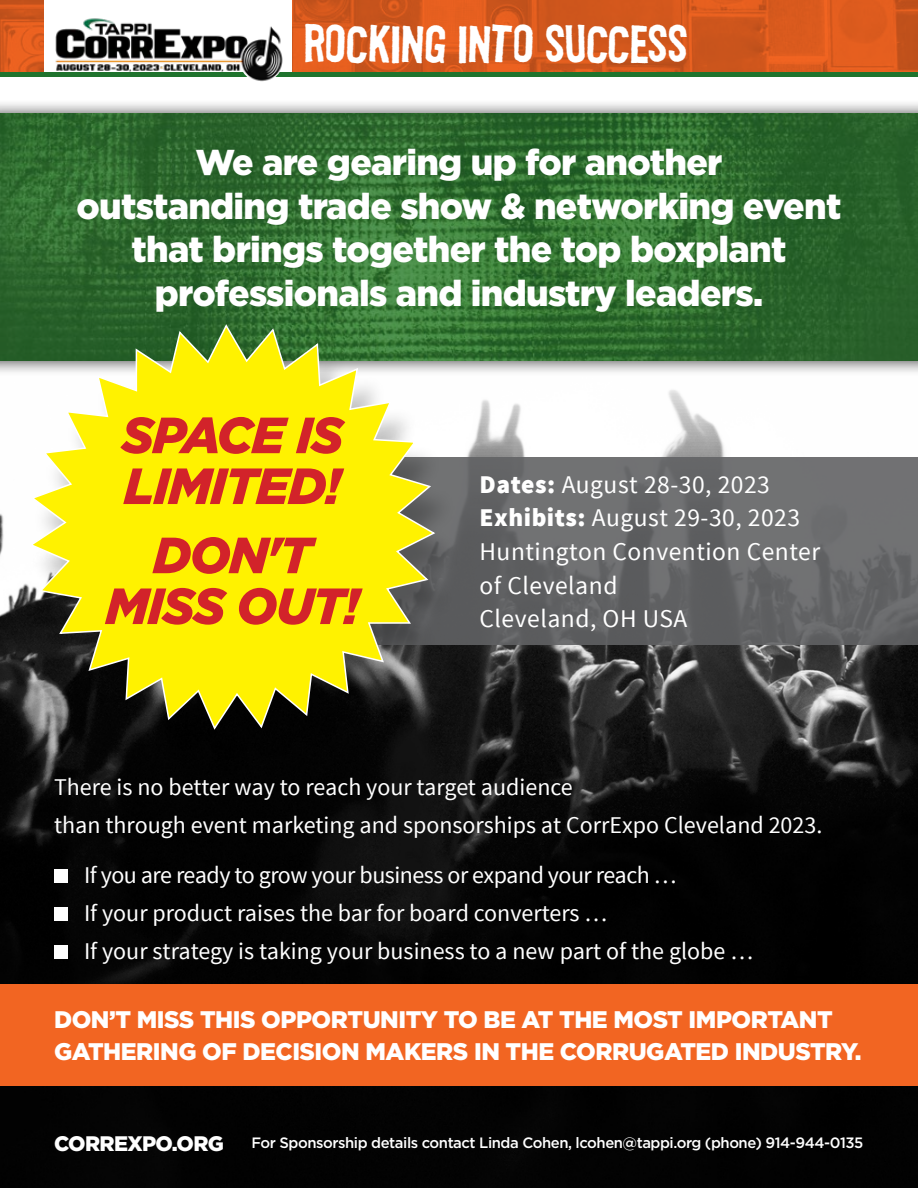
<style>
.page{position:relative;width:918px;height:1188px;background:#fff}
.page>*{position:absolute;margin:0;border:0;box-sizing:border-box;transform-origin:0 0}
.t1{font:italic 900 50.85px/50.8px "Gotham HTF";letter-spacing:-.03em;color:#d2232a}
.t2{font:49.2px "Flyerfonts Hardcore";letter-spacing:.01em;color:#fff}
.t3{font:900 36px/43.5px "Gotham HTF";letter-spacing:-.02em;color:#fff;text-align:center}
.t4{font:25.5px/33.6px "Source Sans Pro";letter-spacing:.02em;color:#fff}
.t5{font:24px/37.8px "Source Sans Pro";color:#fff}
.t6{font:900 24px/31.5px "Gotham HTF";letter-spacing:-.02em;color:#fff}
.t7{font:900 21px "Gotham HTF";letter-spacing:-.03em;color:#fff}
.t8{font:500 15px "Gotham HTF";letter-spacing:-.03em;color:#fff}
.s1{font-weight:900}
</style>
<div class="page">
<img style="left:0;top:390px;width:918px;height:798px">
<div style="left:298px;top:457px;width:620px;height:188px;background:linear-gradient(to bottom,#717273,#5e5f61)"></div>
<div style="left:0;top:98px;width:918px;height:278px;background:#000;opacity:.75"></div>
<img style="left:0;top:114px;width:918px;height:247px">
<div style="left:29px;top:331px;width:433px;height:434px;background:#000;opacity:.25"></div>
<svg style="left:28px;top:323px;width:409px;height:408px;background:#c7c328"></svg>
<img style="left:0;top:0;width:918px;height:73px">
<div style="left:45px;top:0;width:247px;height:75px;background:#fff"></div>
<hr style="left:0;top:73px;width:918px;height:4px;background:#1f732d">
<img style="left:54px;top:18px;width:232px;height:64px">
<div style="left:0;top:984px;width:918px;height:102px;background:#f26522"></div>
<div style="left:54px;top:869px;width:14px;height:14px;background:#fff"></div>
<div style="left:54px;top:907px;width:14px;height:14px;background:#fff"></div>
<div style="left:54px;top:945px;width:14px;height:14px;background:#fff"></div>
<h2 class="t2" style="left:305px;top:13px;width:384px">ROCKING INTO SUCCESS</h2>
<h3 class="t3" style="left:77px;top:140px;width:766px">We are gearing up for another<br>outstanding trade show &amp; networking event that brings together the top boxplant professionals and industry leaders.</h3>
<h1 class="t1" style="left:121px;top:409px;width:223px">SPACE IS<br>LIMITED!</h1>
<h1 class="t1" style="left:105px;top:529px;width:256px;text-align:center">DON'T<br>MISS OUT!</h1>
<p class="t4" style="left:480px;top:468px;width:342px"><span class="s1">Dates:</span> August 28-30, 2023<br><span class="s1">Exhibits:</span> August 29-30, 2023<br>Huntington Convention Center of Cleveland<br>Cleveland, OH USA</p>
<p class="t5" style="left:54px;top:769px;width:770px">There is no better way to reach your target audience<br>than through event marketing and sponsorships at CorrExpo Cleveland 2023.</p>
<p class="t5" style="left:84px;top:857px;width:671px">If you are ready to grow your business or expand your reach …<br>If your product raises the bar for board converters …<br>If your strategy is taking your business to a new part of the globe …</p>
<p class="t6" style="left:54px;top:1003px;width:809px">DON’T MISS THIS OPPORTUNITY TO BE AT THE MOST IMPORTANT<br>GATHERING OF DECISION MAKERS IN THE CORRUGATED INDUSTRY.</p>
<p class="t7" style="left:54px;top:1132px;width:171px">CORREXPO.ORG</p>
<p class="t8" style="left:252px;top:1134px;width:613px">For Sponsorship details contact Linda Cohen, lcohen@tappi.org (phone) 914-944-0135</p>
</div>
